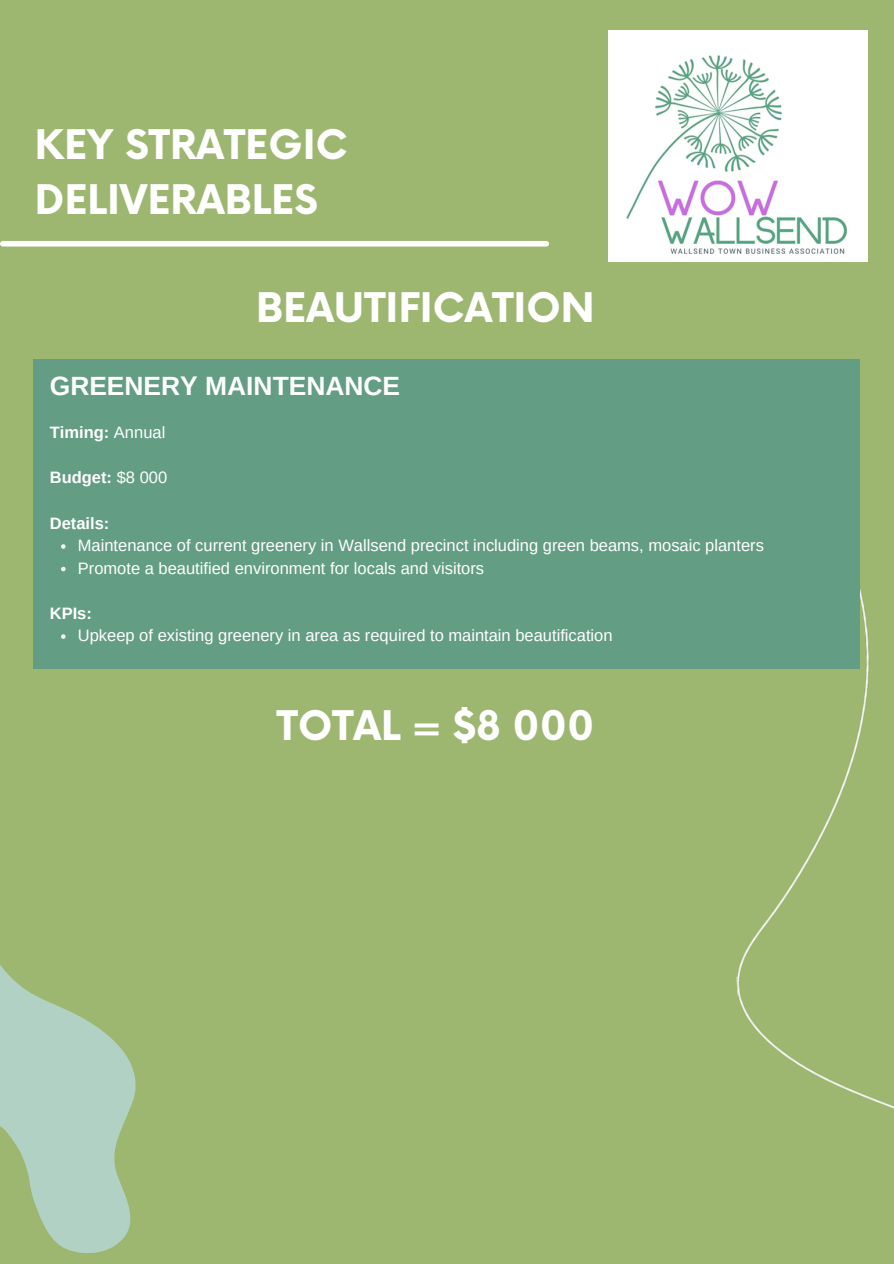
<style>
.page{position:relative;width:894px;height:1264px;background:#fff}
.page>*{position:absolute;margin:0;border:0;box-sizing:border-box;transform-origin:0 0}
.t1{font:700 39.75px/55.2px "Now";color:#fff}
.t2{font:700 26.4px "Arimo";color:#fff}
.t3{font:16.5px "Arimo";color:#fff}
.t4{font:700 16.5px "Arimo";color:#fff}
.s1{font-weight:400}
</style>
<div class="page">
<div style="left:0;top:0;width:893px;height:1263px;background:#9db771"></div>
<div style="left:3px;top:241px;width:543px;height:5px;background:#fff"></div>
<img style="left:608px;top:30px;width:259px;height:231px">
<svg style="left:0;top:965px;width:136px;height:288px;fill:#b1d1c4"></svg>
<img style="left:694px;top:421px;width:199px;height:687px">
<div style="left:34px;top:359px;width:825px;height:309px;background:#639d83"></div>
<svg style="left:61px;top:544px;width:5px;height:5px"></svg>
<svg style="left:61px;top:567px;width:5px;height:4px"></svg>
<svg style="left:61px;top:634px;width:5px;height:5px"></svg>
<p class="t1" style="left:35px;top:120px;width:314px">KEY STRATEGIC<br>DELIVERABLES</p>
<h1 class="t1" style="left:256px;top:282px;width:340px">BEAUTIFICATION</h1>
<p class="t2" style="left:50px;top:370px;width:352px">GREENERY MAINTENANCE</p>
<h3 class="t4" style="left:50px;top:423px;width:117px">Timing: <span class="s1">Annual</span></h3>
<p class="t4" style="left:50px;top:468px;width:119px">Budget: <span class="s1">$8 000</span></p>
<p class="t4" style="left:50px;top:513px;width:61px">Details:</p>
<h3 class="t3" style="left:78px;top:536px;width:687px">Maintenance of current greenery in Wallsend precinct including green beams, mosaic planters</h3>
<p class="t3" style="left:78px;top:558px;width:408px">Promote a beautified environment for locals and visitors</p>
<p class="t4" style="left:50px;top:603px;width:44px">KPIs:</p>
<h1 class="t3" style="left:78px;top:626px;width:536px">Upkeep of existing greenery in area as required to maintain beautification</h1>
<h2 class="t1" style="left:277px;top:700px;width:319px">TOTAL = $8 000</h2>
</div>
